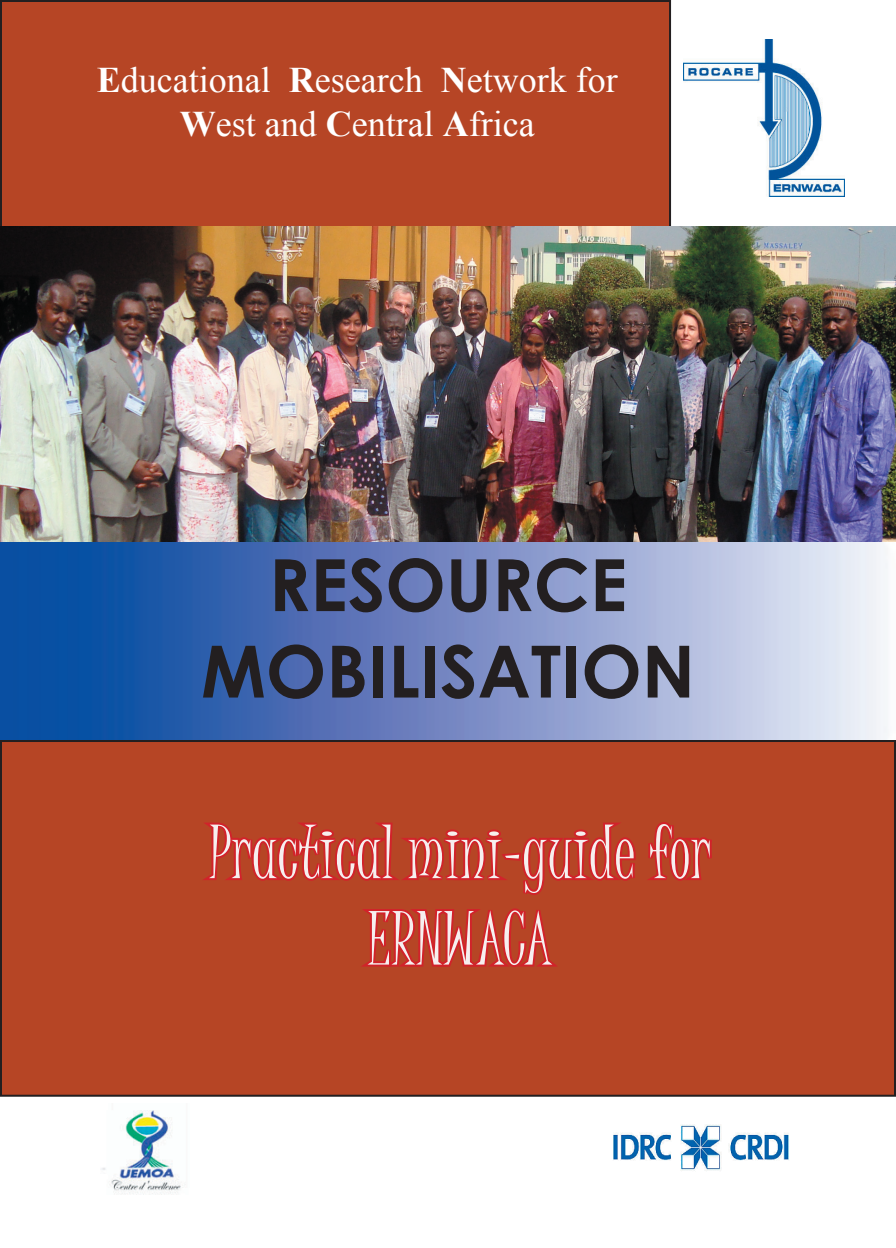
<style>
.page{position:relative;width:896px;height:1248px;background:#fff}
.page>*{position:absolute;margin:0;border:0;box-sizing:border-box;transform-origin:0 0}
.t1{font:72px/86.4px "Juice ITC";color:#f6efef;text-align:center}
.t2{font:700 72px/86.4px "Century Gothic";color:#231f20;text-align:center}
.t3{font:36px/43.2px "Times New Roman";color:#fff;text-align:center}
.s1{font-weight:700}
</style>
<div class="page">
<div style="left:1px;top:1px;width:669px;height:233px;background:#b64525"></div>
<div style="left:0;top:0;width:671px;height:235px;border:2px solid #231f20"></div>
<img style="left:0;top:227px;width:896px;height:513px">
<div style="left:1px;top:741px;width:894px;height:354px;background:#b64525"></div>
<img style="left:101px;top:1110px;width:82px;height:84px">
<img style="left:713px;top:1125px;width:76px;height:46px">
<img style="left:683px;top:40px;width:161px;height:156px">
<svg style="left:195px;top:822px;width:518px;height:349px"></svg>
<p class="t3" style="left:97px;top:58px;width:522px"><span class="s1">E</span>ducational <span class="s1">R</span>esearch <span class="s1">N</span>etwork for<br><span class="s1">W</span>est and <span class="s1">C</span>entral <span class="s1">A</span>frica</p>
<h1 class="t2" style="left:201px;top:538px;width:495px">RESOURCE<br>MOBILISATION</h1>
<h1 class="t1" style="left:209px;top:810px;width:503px">Practical mini-guide for<br>ERNWACA</h1>
</div>
